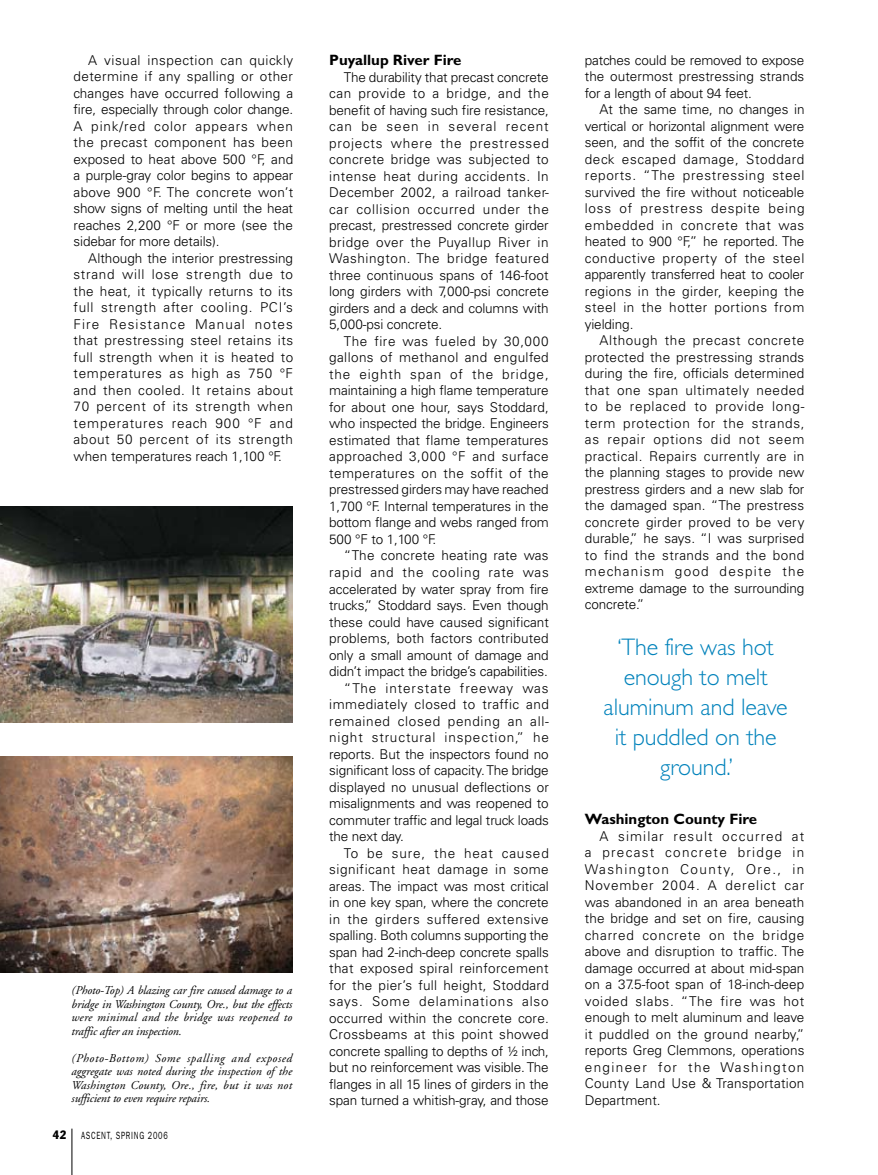
<style>
.page{position:relative;width:878px;height:1175px;background:#fff}
.page>*{position:absolute;margin:0;border:0;box-sizing:border-box;transform-origin:0 0}
.t1{font:300 24px/30px "Gill Sans";letter-spacing:-.005em;color:#0082bb;text-align:center}
.t2{font:700 15px "Gill Sans";color:#000}
.t3{font:300 13.5px/16.5px "Univers";color:#000;text-align:justify}
.t4{font:300 13.5px "Univers";letter-spacing:.065em;color:#000}
.t5{font:300 13.5px "Univers";letter-spacing:.02em;color:#000}
.t6{font:300 13.5px "Univers";letter-spacing:.03em;color:#000}
.t7{font:300 13.5px "Univers";letter-spacing:.04em;color:#000}
.t8{font:300 13.5px "Univers";letter-spacing:.035em;color:#000}
.t9{font:300 13.5px "Univers";letter-spacing:.05em;color:#000}
.t10{font:300 13.5px "Univers";letter-spacing:.06em;color:#000}
.t11{font:italic 12px/13.5px "Adobe Garamond";letter-spacing:-.01em;color:#000;text-align:justify}
.t12{font:10.5px "Franklin Gothic";letter-spacing:.1em;color:#000;scale:.7 1}
.s1{font-stretch:condensed;font-size:12px}
</style>
<div class="page">
<img style="left:0;top:506px;width:292px;height:216px">
<img style="left:0;top:756px;width:293px;height:216px">
<hr style="left:72px;top:1128px;width:1px;height:46px;background:#000">
<p class="t3" style="left:74px;top:52px;width:221px;text-indent:15px">A visual inspection can quickly determine if any spalling or other changes have occurred following a fire, especially through color change.<br>A pink/red color appears when the precast component has been exposed to heat above 500 °F, and a purple-gray color begins to appear above 900 °F. The concrete won’t show signs of melting until the heat reaches 2,200 °F or more (see the sidebar for more details).</p>
<p class="t3" style="left:74px;top:250px;width:221px;text-indent:15px">Although the interior prestressing strand will lose strength due to the heat, it typically returns to its full strength after cooling. PCI’s Fire Resistance Manual notes that prestressing steel retains its full strength when it is heated to temperatures as high as 750 °F and then cooled. It retains about 70 percent of its strength when temperatures reach 900 °F and about 50 percent of its strength when temperatures reach 1,100 °F.</p>
<p class="t11" style="left:72px;top:984px;width:222px">(Photo-Top) A blazing car fire caused damage to a bridge in Washington County, Ore., but the effects were minimal and the bridge was reopened to traffic after an inspection.</p>
<p class="t11" style="left:72px;top:1051px;width:222px">(Photo-Bottom) Some spalling and exposed aggregate was noted during the inspection of the Washington County, Ore., fire, but it was not sufficient to even require repairs.</p>
<p class="t12" style="left:53px;top:1129px;width:166px"><span class="s1">42</span> ASCENT, SPRING 2006</p>
<p class="t2" style="left:329px;top:51px;width:134px">Puyallup River Fire</p>
<p class="t3" style="left:329px;top:69px;width:221px;text-indent:15px">The durability that precast concrete can provide to a bridge, and the benefit of having such fire resistance, can be seen in several recent projects where the prestressed concrete bridge was subjected to intense heat during accidents. In December 2002, a railroad tanker&shy;car collision occurred under the precast, prestressed concrete girder bridge over the Puyallup River in Washington. The bridge featured three continuous spans of 146-foot long girders with 7,000-psi concrete girders and a deck and columns with 5,000-psi concrete.</p>
<p class="t3" style="left:329px;top:333px;width:221px;text-indent:15px">The fire was fueled by 30,000 gallons of methanol and engulfed the eighth span of the bridge, maintaining a high flame temperature for about one hour, says Stoddard, who inspected the bridge. Engineers estimated that flame temperatures approached 3,000 °F and surface temperatures on the soffit of the prestressed girders may have reached 1,700 °F. Internal temperatures in the bottom flange and webs ranged from 500 °F to 1,100 °F.</p>
<p class="t5" style="left:344px;top:547px;width:206px">“The concrete heating rate was</p>
<p class="t10" style="left:329px;top:564px;width:221px">rapid and the cooling rate was</p>
<p class="t3" style="left:329px;top:580px;width:221px">accelerated by water spray from fire</p>
<p class="t3" style="left:329px;top:597px;width:221px">trucks,” Stoddard says. Even though</p>
<p class="t3" style="left:329px;top:613px;width:221px">these could have caused significant</p>
<p class="t3" style="left:329px;top:630px;width:221px">problems, both factors contributed</p>
<p class="t3" style="left:329px;top:646px;width:221px">only a small amount of damage and</p>
<p class="t3" style="left:329px;top:663px;width:220px">didn’t impact the bridge’s capabilities.</p>
<p class="t4" style="left:344px;top:679px;width:206px">“The interstate freeway was</p>
<p class="t8" style="left:329px;top:696px;width:221px">immediately closed to traffic and</p>
<p class="t9" style="left:329px;top:712px;width:221px">remained closed pending an all-</p>
<p class="t4" style="left:329px;top:729px;width:221px">night structural inspection,” he</p>
<p class="t3" style="left:329px;top:745px;width:221px">reports. But the inspectors found no</p>
<p class="t3" style="left:329px;top:762px;width:221px">significant loss of capacity. The bridge</p>
<p class="t3" style="left:329px;top:778px;width:221px">displayed no unusual deflections or</p>
<p class="t3" style="left:329px;top:795px;width:221px">misalignments and was reopened to</p>
<p class="t3" style="left:329px;top:811px;width:221px">commuter traffic and legal truck loads</p>
<p class="t3" style="left:329px;top:828px;width:76px">the next day.</p>
<p class="t4" style="left:344px;top:844px;width:206px">To be sure, the heat caused</p>
<p class="t7" style="left:329px;top:861px;width:221px">significant heat damage in some</p>
<p class="t3" style="left:329px;top:877px;width:221px">areas. The impact was most critical</p>
<p class="t3" style="left:329px;top:894px;width:221px">in one key span, where the concrete</p>
<p class="t7" style="left:329px;top:910px;width:221px">in the girders suffered extensive</p>
<p class="t3" style="left:329px;top:927px;width:221px">spalling. Both columns supporting the</p>
<p class="t3" style="left:329px;top:943px;width:221px">span had 2-inch-deep concrete spalls</p>
<p class="t6" style="left:329px;top:960px;width:221px">that exposed spiral reinforcement</p>
<p class="t5" style="left:329px;top:976px;width:221px">for the pier’s full height, Stoddard</p>
<p class="t4" style="left:329px;top:993px;width:221px">says. Some delaminations also</p>
<p class="t3" style="left:329px;top:1009px;width:221px">occurred within the concrete core.</p>
<p class="t6" style="left:329px;top:1026px;width:221px">Crossbeams at this point showed</p>
<p class="t3" style="left:329px;top:1042px;width:221px">concrete spalling to depths of ½ inch,</p>
<p class="t3" style="left:329px;top:1059px;width:221px">but no reinforcement was visible. The</p>
<p class="t3" style="left:329px;top:1075px;width:221px">flanges in all 15 lines of girders in the</p>
<p class="t3" style="left:329px;top:1092px;width:221px">span turned a whitish-gray, and those</p>
<p class="t3" style="left:584px;top:52px;width:221px">patches could be removed to expose the outermost prestressing strands for a length of about 94 feet.</p>
<p class="t3" style="left:584px;top:101px;width:221px;text-indent:15px">At the same time, no changes in vertical or horizontal alignment were seen, and the soffit of the concrete deck escaped damage, Stoddard reports. “The prestressing steel survived the fire without noticeable loss of prestress despite being embedded in concrete that was heated to 900 °F,” he reported. The conductive property of the steel apparently transferred heat to cooler regions in the girder, keeping the steel in the hotter portions from yielding.</p>
<p class="t3" style="left:584px;top:332px;width:221px;text-indent:15px">Although the precast concrete protected the prestressing strands during the fire, officials determined that one span ultimately needed to be replaced to provide long&shy;term protection for the strands, as repair options did not seem practical. Repairs currently are in the planning stages to provide new prestress girders and a new slab for the damaged span. “The prestress concrete girder proved to be very durable,” he says. “I was surprised to find the strands and the bond mechanism good despite the extreme damage to the surrounding concrete.”</p>
<h1 class="t1" style="left:603px;top:632px;width:185px">‘The fire was hot enough to melt aluminum and leave it puddled on the ground.’</h1>
<p class="t2" style="left:584px;top:810px;width:174px">Washington County Fire</p>
<p class="t3" style="left:584px;top:827px;width:221px;text-indent:15px">A similar result occurred at a precast concrete bridge in Washington County, Ore., in November 2004. A derelict car was abandoned in an area beneath the bridge and set on fire, causing charred concrete on the bridge above and disruption to traffic. The damage occurred at about mid-span on a 37.5-foot span of 18-inch-deep voided slabs. “The fire was hot enough to melt aluminum and leave it puddled on the ground nearby,” reports Greg Clemmons, operations engineer for the Washington County Land Use &amp; Transportation Department.</p>
</div>
